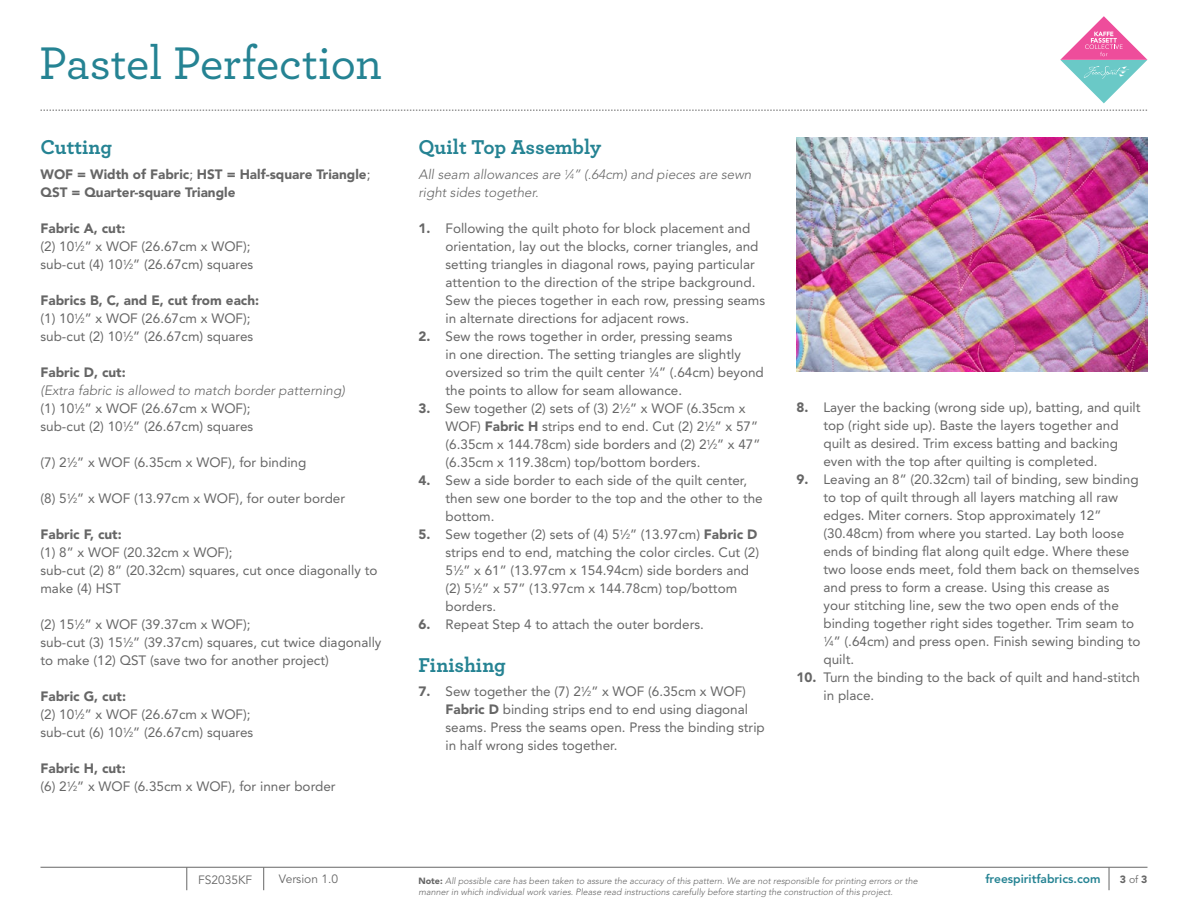
<style>
.page{position:relative;width:1188px;height:918px;background:#fff}
.page>*{position:absolute;margin:0;border:0;box-sizing:border-box;transform-origin:0 0}
.t1{font:500 48px "Archer";letter-spacing:-.01em;color:#258393}
.t2{font:700 21px "Archer";color:#258393}
.t3{font:13.5px/18px "Avenir LT Std";color:#666}
.t4{font:900 13.5px/18px "Avenir LT Std";color:#666}
.t5{font:italic 300 13.5px/18px "Avenir LT Std";color:#666}
.t6{font:800 12px "Avenir LT Std";color:#258393}
.t7{font:12px "Avenir LT Std";color:#666}
.t8{font:900 10.5px "Avenir LT Std";color:#666}
.t9{font:italic 300 9px "Avenir LT Std";color:#666}
.s1{font-weight:400}
.s2{font-weight:900}
.s3{font-size:7.35px}
.s4{font-weight:300;font-style:italic}
.s5{font-weight:900;font-style:normal}
</style>
<div class="page">
<svg style="left:40px;top:110px;width:1108px;height:1px"></svg>
<svg style="left:1109px;top:868px;width:1px;height:22px"></svg>
<svg style="left:187px;top:868px;width:1px;height:22px"></svg>
<svg style="left:263px;top:868px;width:1px;height:22px"></svg>
<hr style="left:40px;top:867px;width:1108px;height:1px;background:#666">
<svg style="left:1060px;top:16px;width:87px;height:87px"></svg>
<img style="left:796px;top:137px;width:351px;height:234px">
<h1 class="t1" style="left:39px;top:28px;width:344px">Pastel Perfection</h1>
<h2 class="t2" style="left:40px;top:131px;width:73px">Cutting</h2>
<p class="t4" style="left:40px;top:165px;width:331px">WOF = Width of Fabric<span class="s1">;</span> HST = Half-square Triangle<span class="s1">;<br></span>QST = Quarter-square Triangle</p>
<p class="t3" style="left:40px;top:219px;width:214px"><span class="s2">Fabric A, cut:<br></span>(2) 10<sup>1</sup>⁄<span class="s3">2</span>” x WOF (26.67cm x WOF); sub-cut (4) 10<sup>1</sup>⁄<span class="s3">2</span>” (26.67cm) squares</p>
<p class="t3" style="left:40px;top:291px;width:220px"><span class="s2">Fabrics B, C, and E, cut from each: </span>(1) 10<sup>1</sup>⁄<span class="s3">2</span>” x WOF (26.67cm x WOF); sub-cut (2) 10<sup>1</sup>⁄<span class="s3">2</span>” (26.67cm) squares</p>
<p class="t4" style="left:40px;top:363px;width:87px">Fabric D, cut:</p>
<p class="t3" style="left:40px;top:381px;width:306px"><span class="s4">(Extra fabric is allowed to match border patterning) </span>(1) 10<sup>1</sup>⁄<span class="s3">2</span>” x WOF (26.67cm x WOF);<br>sub-cut (2) 10<sup>1</sup>⁄<span class="s3">2</span>” (26.67cm) squares</p>
<p class="t3" style="left:40px;top:453px;width:267px">(7) 2<sup>1</sup>⁄<span class="s3">2</span>” x WOF (6.35cm x WOF), for binding</p>
<p class="t3" style="left:40px;top:489px;width:306px">(8) 5<sup>1</sup>⁄<span class="s3">2</span>” x WOF (13.97cm x WOF), for outer border</p>
<p class="t4" style="left:40px;top:525px;width:83px">Fabric F, cut:</p>
<p class="t3" style="left:40px;top:543px;width:338px">(1) 8” x WOF (20.32cm x WOF);<br>sub-cut (2) 8” (20.32cm) squares, cut once diagonally to make (4) HST</p>
<p class="t3" style="left:40px;top:615px;width:342px">(2) 15<sup>1</sup>⁄<span class="s3">2</span>” x WOF (39.37cm x WOF);<br>sub-cut (3) 15<sup>1</sup>⁄<span class="s3">2</span>” (39.37cm) squares, cut twice diagonally to make (12) QST (save two for another project)</p>
<p class="t3" style="left:40px;top:687px;width:214px"><span class="s2">Fabric G, cut:<br></span>(2) 10<sup>1</sup>⁄<span class="s3">2</span>” x WOF (26.67cm x WOF); sub-cut (6) 10<sup>1</sup>⁄<span class="s3">2</span>” (26.67cm) squares</p>
<p class="t3" style="left:40px;top:759px;width:297px"><span class="s2">Fabric H, cut:<br></span>(6) 2<sup>1</sup>⁄<span class="s3">2</span>” x WOF (6.35cm x WOF), for inner border</p>
<h2 class="t2" style="left:418px;top:131px;width:184px">Quilt Top Assembly</h2>
<p class="t5" style="left:418px;top:165px;width:334px">All seam allowances are <sup>1</sup>⁄<span class="s3">4</span>” (.64cm) and pieces are sewn right sides together.</p>
<p class="t3" style="left:445px;top:219px;width:321px;text-indent:-27px"><span class="s2">1.</span> Following the quilt photo for block placement and orientation, lay out the blocks, corner triangles, and setting triangles in diagonal rows, paying particular attention to the direction of the stripe background.<br>Sew the pieces together in each row, pressing seams in alternate directions for adjacent rows.</p>
<p class="t3" style="left:445px;top:327px;width:320px;text-indent:-27px"><span class="s2">2.</span> Sew the rows together in order, pressing seams<br>in one direction. The setting triangles are slightly oversized so trim the quilt center <sup>1</sup>⁄<span class="s3">4</span>” (.64cm) beyond the points to allow for seam allowance.</p>
<p class="t3" style="left:445px;top:399px;width:316px;text-indent:-27px"><span class="s2">3.</span> Sew together (2) sets of (3) 2<sup>1</sup>⁄<span class="s3">2</span>” x WOF (6.35cm x WOF) <span class="s2">Fabric H</span> strips end to end. Cut (2) 2<sup>1</sup>⁄<span class="s3">2</span>” x 57” (6.35cm x 144.78cm) side borders and (2) 2<sup>1</sup>⁄<span class="s3">2</span>” x 47” (6.35cm x 119.38cm) top/bottom borders.</p>
<p class="t3" style="left:446px;top:471px;width:319px;text-indent:-27px"><span class="s2">4.</span> Sew a side border to each side of the quilt center, then sew one border to the top and the other to the bottom.</p>
<p class="t3" style="left:445px;top:525px;width:315px;text-indent:-27px"><span class="s2">5.</span> Sew together (2) sets of (4) 5<sup>1</sup>⁄<span class="s3">2</span>” (13.97cm) <span class="s2">Fabric D </span>strips end to end, matching the color circles. Cut (2)<br>5<sup>1</sup>⁄<span class="s3">2</span>” x 61” (13.97cm x 154.94cm) side borders and (2) 5<sup>1</sup>⁄<span class="s3">2</span>” x 57” (13.97cm x 144.78cm) top/bottom borders.</p>
<p class="t3" style="left:418px;top:615px;width:287px"><span class="s2">6.</span> Repeat Step 4 to attach the outer borders.</p>
<h2 class="t2" style="left:418px;top:648px;width:89px">Finishing</h2>
<p class="t3" style="left:445px;top:683px;width:321px;text-indent:-27px"><span class="s2">7.</span> Sew together the (7) 2<sup>1</sup>⁄<span class="s3">2</span>” x WOF (6.35cm x WOF)<br><span class="s2">Fabric D</span> binding strips end to end using diagonal seams. Press the seams open. Press the binding strip in half wrong sides together.</p>
<p class="t3" style="left:823px;top:398px;width:319px;text-indent:-27px"><span class="s2">8.</span> Layer the backing (wrong side up), batting, and quilt top (right side up). Baste the layers together and quilt as desired. Trim excess batting and backing even with the top after quilting is completed.</p>
<p class="t3" style="left:823px;top:470px;width:319px;text-indent:-27px"><span class="s2">9.</span> Leaving an 8” (20.32cm) tail of binding, sew binding to top of quilt through all layers matching all raw edges. Miter corners. Stop approximately 12” (30.48cm) from where you started. Lay both loose ends of binding flat along quilt edge. Where these two loose ends meet, fold them back on themselves and press to form a crease. Using this crease as<br>your stitching line, sew the two open ends of the binding together right sides together. Trim seam to <sup>1</sup>⁄<span class="s3">4</span>” (.64cm) and press open. Finish sewing binding to quilt.</p>
<p class="t3" style="left:824px;top:668px;width:318px;text-indent:-27px"><span class="s2">10.</span> Turn the binding to the back of quilt and hand-stitch in place.</p>
<p class="t7" style="left:198px;top:873px;width:56px">FS2035KF</p>
<p class="t7" style="left:279px;top:872px;width:61px">Version 1.0</p>
<p class="t9" style="left:418px;top:876px;width:501px"><span class="s5">Note:</span> All possible care has been taken to assure the accuracy of this pattern. We are not responsible for printing errors or the</p>
<p class="t6" style="left:985px;top:872px;width:117px">freespiritfabrics.com</p>
<p class="t8" style="left:1120px;top:873px;width:29px">3 <span class="s1">of</span> 3</p>
<p class="t9" style="left:418px;top:887px;width:476px">manner in which individual work varies. Please read instructions carefully before starting the construction of this project.</p>
</div>
